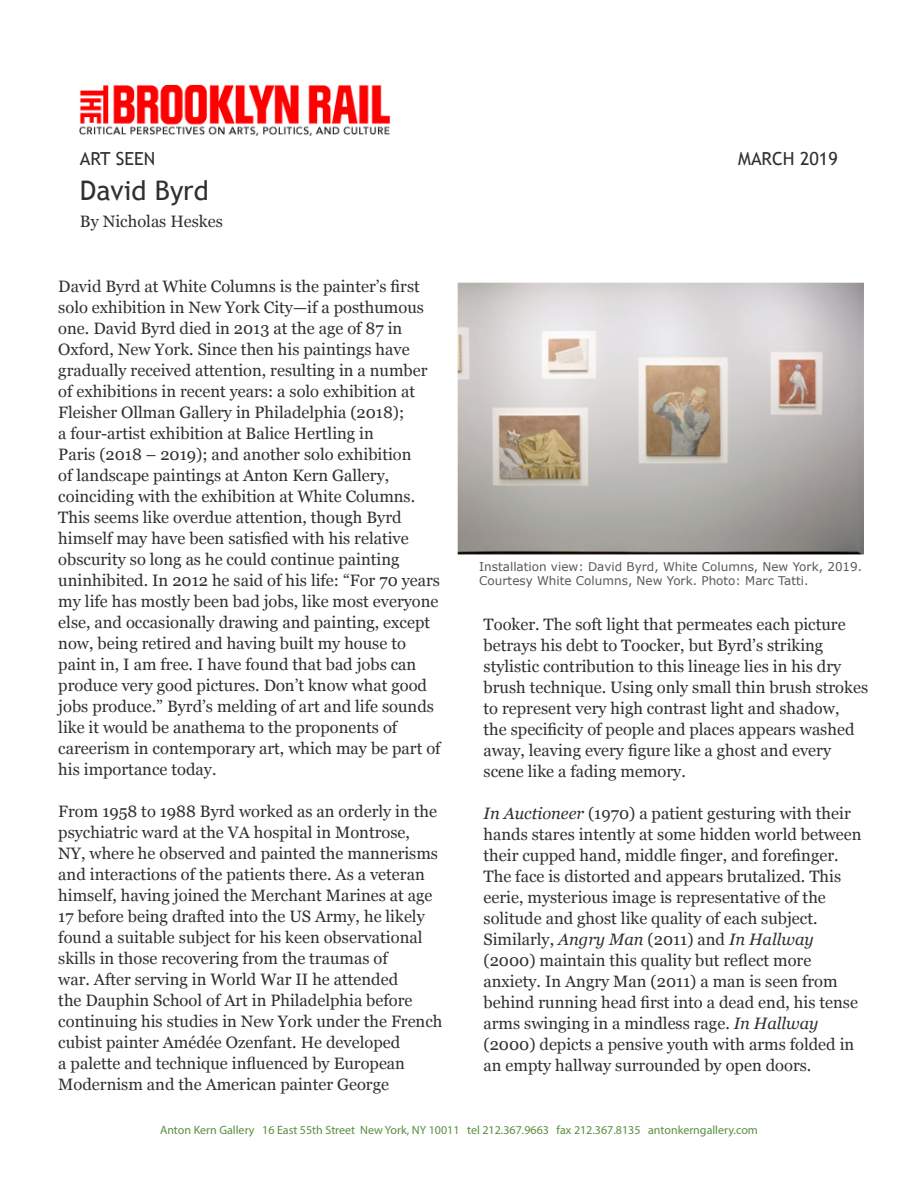
<style>
.page{position:relative;width:918px;height:1188px;background:#fff}
.page>*{position:absolute;margin:0;border:0;box-sizing:border-box;transform-origin:0 0}
.t1{font:27px "Trebuchet MS";color:#312f30}
.t2{font:18px "Trebuchet MS";color:#312f30}
.t3{font:16.5px/21px "Georgia";color:#312f30}
.t4{font:12px/14.4px "Verdana";color:#57585a}
.t5{font:12px "Myriad Pro";color:#598f3f}
.s1{font-style:italic}
</style>
<div class="page">
<img style="left:457px;top:282px;width:407px;height:273px">
<img style="left:80px;top:85px;width:311px;height:51px">
<p class="t2" style="left:80px;top:148px;width:77px">ART SEEN</p>
<p class="t2" style="left:738px;top:148px;width:101px">MARCH 2019</p>
<p class="t1" style="left:80px;top:174px;width:130px">David Byrd</p>
<p class="t3" style="left:80px;top:210px;width:144px">By Nicholas Heskes</p>
<p class="t3" style="left:58px;top:275px;width:384px">David Byrd at White Columns is the painter’s first solo exhibition in New York City—if a posthumous one. David Byrd died in 2013 at the age of 87 in Oxford, New York. Since then his paintings have gradually received attention, resulting in a number of exhibitions in recent years: a solo exhibition at Fleisher Ollman Gallery in Philadelphia (2018);<br>a four-artist exhibition at Balice Hertling in<br>Paris (2018 – 2019); and another solo exhibition<br>of landscape paintings at Anton Kern Gallery, coinciding with the exhibition at White Columns.<br>This seems like overdue attention, though Byrd himself may have been satisfied with his relative obscurity so long as he could continue painting uninhibited. In 2012 he said of his life: “For 70 years my life has mostly been bad jobs, like most everyone else, and occasionally drawing and painting, except now, being retired and having built my house to paint in, I am free. I have found that bad jobs can produce very good pictures. Don’t know what good jobs produce.” Byrd’s melding of art and life sounds like it would be anathema to the proponents of careerism in contemporary art, which may be part of his importance today.</p>
<p class="t3" style="left:58px;top:800px;width:386px">From 1958 to 1988 Byrd worked as an orderly in the psychiatric ward at the VA hospital in Montrose,<br>NY, where he observed and painted the mannerisms and interactions of the patients there. As a veteran himself, having joined the Merchant Marines at age 17 before being drafted into the US Army, he likely found a suitable subject for his keen observational skills in those recovering from the traumas of<br>war. After serving in World War II he attended<br>the Dauphin School of Art in Philadelphia before continuing his studies in New York under the French cubist painter Amédée Ozenfant. He developed<br>a palette and technique influenced by European Modernism and the American painter George</p>
<p class="t4" style="left:479px;top:559px;width:385px">Installation view: David Byrd, White Columns, New York, 2019.<br>Courtesy White Columns, New York. Photo: Marc Tatti.</p>
<p class="t3" style="left:484px;top:613px;width:386px">Tooker. The soft light that permeates each picture betrays his debt to Toocker, but Byrd’s striking stylistic contribution to this lineage lies in his dry brush technique. Using only small thin brush strokes to represent very high contrast light and shadow,<br>the specificity of people and places appears washed away, leaving every figure like a ghost and every scene like a fading memory.</p>
<p class="t3" style="left:484px;top:802px;width:380px"><span class="s1">In Auctioneer</span> (1970) a patient gesturing with their hands stares intently at some hidden world between their cupped hand, middle finger, and forefinger.<br>The face is distorted and appears brutalized. This eerie, mysterious image is representative of the solitude and ghost like quality of each subject.<br>Similarly, <span class="s1">Angry Man</span> (2011) and <span class="s1">In Hallway </span>(2000) maintain this quality but reflect more anxiety. In Angry Man (2011) a man is seen from behind running head first into a dead end, his tense arms swinging in a mindless rage. <span class="s1">In Hallway </span>(2000) depicts a pensive youth with arms folded in an empty hallway surrounded by open doors.</p>
<p class="t5" style="left:160px;top:1123px;width:599px">Anton Kern Gallery 16 East 55th Street New York, NY 10011 tel 212.367.9663 fax 212.367.8135 antonkerngallery.com</p>
</div>
